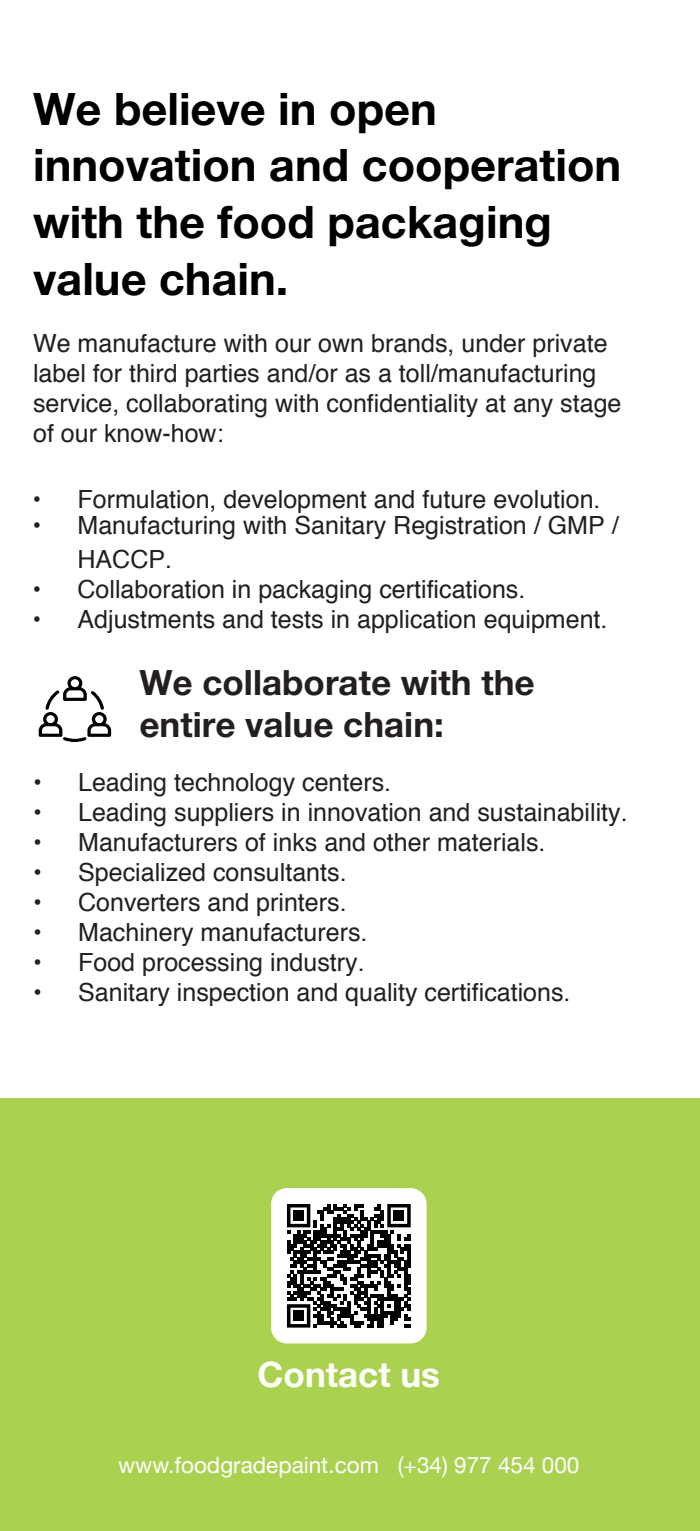
<style>
.page{position:relative;width:700px;height:1531px;background:#fff}
.page>*{position:absolute;margin:0;border:0;box-sizing:border-box;transform-origin:0 0}
.t1{font:700 45px/56.5px "Helvetica Neue";color:#000001}
.t2{font:700 35px/42px "Helvetica Neue";color:#231f20}
.t3{font:700 35px "Helvetica Neue";color:#fff}
.t4{font:25px/30px "Helvetica";color:#231f20}
.t5{font:22.5px "Helvetica Neue";color:#fff}
.s1{font-family:"Helvetica Neue"}
</style>
<div class="page">
<div style="left:0;top:1098px;width:699px;height:433px;background:#abd151"></div>
<div style="left:271px;top:1188px;width:155px;height:155px;background:#fff;border-radius:16px"></div>
<svg style="left:287px;top:1204px;width:123px;height:123px"></svg>
<div style="left:293px;top:1210px;width:10px;height:10px;background:#000001"></div>
<div style="left:394px;top:1210px;width:10px;height:10px;background:#000001"></div>
<div style="left:293px;top:1311px;width:10px;height:10px;background:#000001"></div>
<svg style="left:39px;top:676px;width:72px;height:66px"></svg>
<h1 class="t1" style="left:33px;top:82px;width:589px">We believe in open innovation and cooperation with the food packaging value chain.</h1>
<p class="t4" style="left:33px;top:328px;width:589px">We manufacture with our own brands, under private label for third parties and/or as a toll/manufacturing service, collaborating with confidentiality at any stage of our know-how:</p>
<p class="t4" style="left:32px;top:484px;width:569px"><span class="s1">•</span> Formulation, development and future evolution.</p>
<p class="t4" style="left:77px;top:507px;width:542px;line-height:34.5px;text-indent:-45px"><span class="s1">•</span> Manufacturing with Sanitary Registration / GMP /<br>HACCP.</p>
<p class="t4" style="left:32px;top:574px;width:494px"><span class="s1">•</span> Collaboration in packaging certifications.</p>
<p class="t4" style="left:32px;top:604px;width:576px"><span class="s1">•</span> Adjustments and tests in application equipment.</p>
<h2 class="t2" style="left:139px;top:662px;width:396px">We collaborate with the entire value chain:</h2>
<p class="t4" style="left:33px;top:766px;width:359px"><span class="s1">•</span> Leading technology centers.</p>
<p class="t4" style="left:33px;top:796px;width:595px"><span class="s1">•</span> Leading suppliers in innovation and sustainability.</p>
<p class="t4" style="left:33px;top:826px;width:513px"><span class="s1">•</span> Manufacturers of inks and other materials.</p>
<p class="t4" style="left:33px;top:856px;width:315px"><span class="s1">•</span> Specialized consultants.</p>
<p class="t4" style="left:33px;top:886px;width:315px"><span class="s1">•</span> Converters and printers.</p>
<p class="t4" style="left:33px;top:916px;width:335px"><span class="s1">•</span> Machinery manufacturers.</p>
<p class="t4" style="left:33px;top:946px;width:333px"><span class="s1">•</span> Food processing industry.</p>
<p class="t4" style="left:33px;top:976px;width:538px"><span class="s1">•</span> Sanitary inspection and quality certifications.</p>
<h2 class="t3" style="left:257px;top:1347px;width:184px">Contact us</h2>
<p class="t5" style="left:118px;top:1448px;width:462px">www.foodgradepaint.com (+34) 977 454 000</p>
</div>
